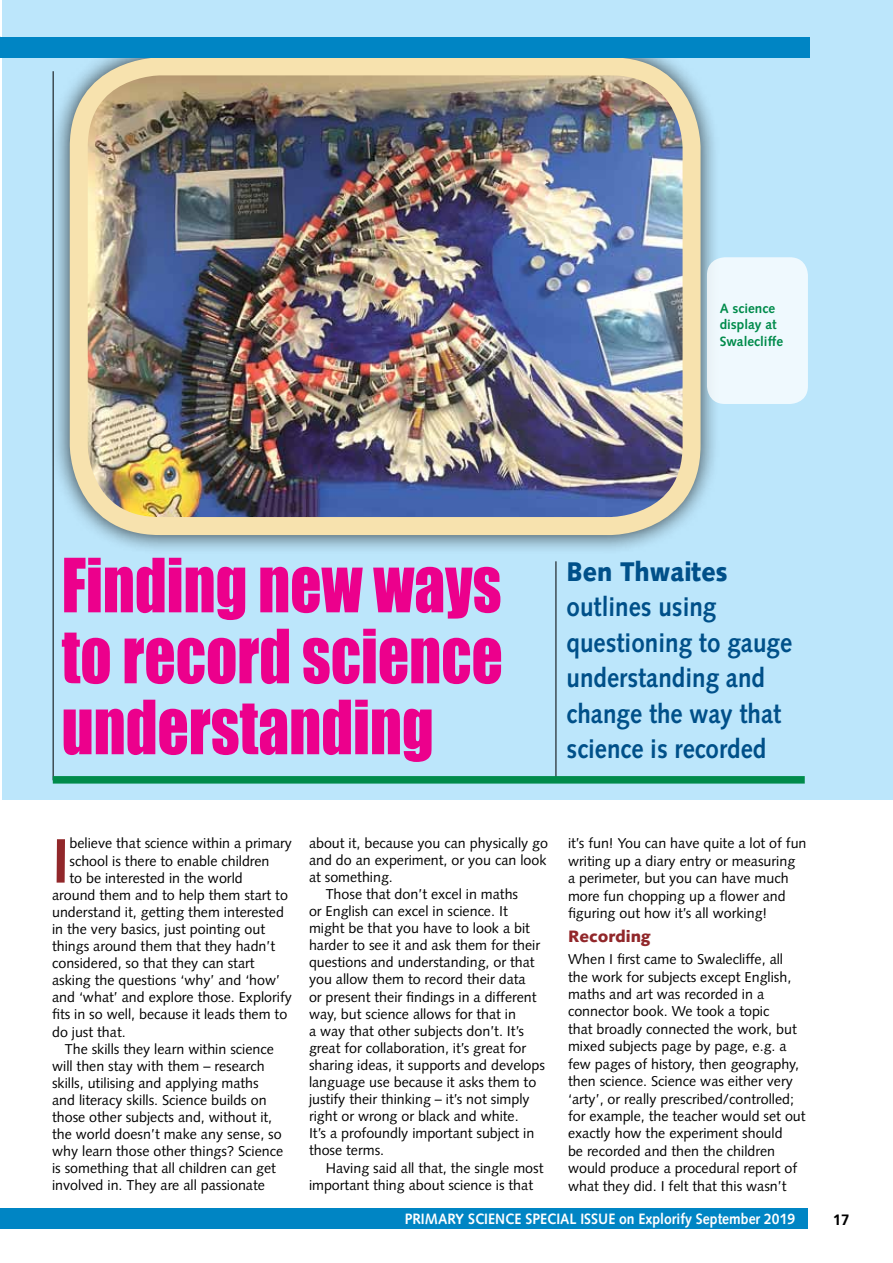
<style>
.page{position:relative;width:893px;height:1263px;background:#fff}
.page>*{position:absolute;margin:0;border:0;box-sizing:border-box;transform-origin:0 0}
.t1{font:69px/70.9px "Impact";color:#ec008c;text-align:justify;scale:.89 1}
.t2{font:700 62.7px "Syntax";color:#91272a}
.t3{font:700 27px/35.4px "Syntax";color:#005089;scale:.9 1}
.t4{font:900 27px "Syntax";color:#005089;scale:.9 1}
.t5{font:900 16.5px "Syntax";color:#91272a}
.t6{font:700 15px "Syntax";color:#fff;scale:.93 1}
.t7{font:700 15px "Frutiger";color:#000}
.t8{font:14.25px/17.4px "Syntax";color:#000}
.t9{font:700 13.5px/16.2px "Syntax";color:#008b4b}
</style>
<div class="page">
<div style="left:0;top:1208px;width:808px;height:21px;background:#0085c4"></div>
<div style="left:2px;top:0;width:891px;height:799px;background:#bce6fb"></div>
<div style="left:49px;top:37px;width:670px;height:517px;background:#000;opacity:.75"></div>
<img style="left:79px;top:66px;width:613px;height:460px">
<div style="left:70px;top:57px;width:631px;height:478px;border:18px solid #f7e2ae;border-radius:81px"></div>
<div style="left:0;top:37px;width:810px;height:20px;background:#0085c4"></div>
<div style="left:707px;top:257px;width:101px;height:147px;background:#eff9fe;border-radius:18px"></div>
<hr style="left:53px;top:71px;width:1px;height:709px;background:#000">
<hr style="left:556px;top:561px;width:1px;height:218px;background:#000">
<div style="left:53px;top:776px;width:752px;height:7px;background:#008b4b"></div>
<p class="t9" style="left:720px;top:301px;width:65px">A science display at<br>Swalecliffe</p>
<h1 class="t1" style="left:62px;top:548px;width:497px">Finding new ways to record science understanding</h1>
<h3 class="t4" style="left:567px;top:555px;width:180px">Ben Thwaites</h3>
<h3 class="t3" style="left:567px;top:589px;width:252px">outlines using questioning to gauge understanding and change the way that science is recorded</h3>
<h2 class="t2" style="left:52px;top:825px;width:19px">I</h2>
<p class="t8" style="left:70px;top:835px;width:224px">believe that science within a primary</p>
<p class="t8" style="left:70px;top:852px;width:202px">school is there to enable children</p>
<p class="t8" style="left:70px;top:869px;width:175px">to be interested in the world</p>
<p class="t8" style="left:52px;top:886px;width:237px">around them and to help them start to</p>
<p class="t8" style="left:52px;top:903px;width:233px">understand it, getting them interested</p>
<p class="t8" style="left:52px;top:920px;width:215px">in the very basics, just pointing out</p>
<p class="t8" style="left:52px;top:937px;width:225px">things around them that they hadn’t</p>
<p class="t8" style="left:52px;top:954px;width:204px">considered, so that they can start</p>
<p class="t8" style="left:52px;top:972px;width:230px">asking the questions ‘why’ and ‘how’</p>
<p class="t8" style="left:52px;top:989px;width:241px">and ‘what’ and explore those. Explorify</p>
<p class="t8" style="left:52px;top:1006px;width:237px">fits in so well, because it leads them to</p>
<p class="t8" style="left:52px;top:1023px;width:75px">do just that.</p>
<p class="t8" style="left:65px;top:1040px;width:211px">The skills they learn within science</p>
<p class="t8" style="left:52px;top:1057px;width:214px">will then stay with them – research</p>
<p class="t8" style="left:52px;top:1074px;width:208px">skills, utilising and applying maths</p>
<p class="t8" style="left:52px;top:1091px;width:216px">and literacy skills. Science builds on</p>
<p class="t8" style="left:52px;top:1108px;width:222px">those other subjects and, without it,</p>
<p class="t8" style="left:52px;top:1125px;width:231px">the world doesn’t make any sense, so</p>
<p class="t8" style="left:52px;top:1143px;width:233px">why learn those other things? Science</p>
<p class="t8" style="left:52px;top:1160px;width:225px">is something that all children can get</p>
<p class="t8" style="left:52px;top:1177px;width:214px">involved in. They are all passionate</p>
<p class="t8" style="left:309px;top:834px;width:241px">about it, because you can physically go</p>
<p class="t8" style="left:309px;top:851px;width:239px">and do an experiment, or you can look</p>
<p class="t8" style="left:309px;top:868px;width:85px">at something.</p>
<p class="t8" style="left:326px;top:885px;width:194px">Those that don’t excel in maths</p>
<p class="t8" style="left:309px;top:902px;width:200px">or English can excel in science. It</p>
<p class="t8" style="left:309px;top:919px;width:222px">might be that you have to look a bit</p>
<p class="t8" style="left:309px;top:936px;width:233px">harder to see it and ask them for their</p>
<p class="t8" style="left:309px;top:954px;width:227px">questions and understanding, or that</p>
<p class="t8" style="left:309px;top:971px;width:218px">you allow them to record their data</p>
<p class="t8" style="left:309px;top:988px;width:229px">or present their findings in a different</p>
<p class="t8" style="left:309px;top:1005px;width:208px">way, but science allows for that in</p>
<p class="t8" style="left:309px;top:1022px;width:217px">a way that other subjects don’t. It’s</p>
<p class="t8" style="left:309px;top:1039px;width:219px">great for collaboration, it’s great for</p>
<p class="t8" style="left:309px;top:1056px;width:237px">sharing ideas, it supports and develops</p>
<p class="t8" style="left:309px;top:1073px;width:229px">language use because it asks them to</p>
<p class="t8" style="left:309px;top:1090px;width:222px">justify their thinking – it’s not simply</p>
<p class="t8" style="left:309px;top:1107px;width:211px">right or wrong or black and white.</p>
<p class="t8" style="left:309px;top:1125px;width:227px">It’s a profoundly important subject in</p>
<p class="t8" style="left:309px;top:1142px;width:77px">those terms.</p>
<p class="t8" style="left:326px;top:1159px;width:219px">Having said all that, the single most</p>
<p class="t8" style="left:309px;top:1176px;width:226px">important thing about science is that</p>
<p class="t8" style="left:568px;top:835px;width:240px">it’s fun! You can have quite a lot of fun writing up a diary entry or measuring<br>a perimeter, but you can have much more fun chopping up a flower and figuring out how it’s all working!</p>
<p class="t5" style="left:568px;top:927px;width:84px">Recording</p>
<p class="t8" style="left:568px;top:950px;width:239px">When I first came to Swalecliffe, all the work for subjects except English, maths and art was recorded in a connector book. We took a topic<br>that broadly connected the work, but mixed subjects page by page, e.g. a few pages of history, then geography, then science. Science was either very ‘arty’, or really prescribed/controlled; for example, the teacher would set out exactly how the experiment should<br>be recorded and then the children would produce a procedural report of what they did. I felt that this wasn’t</p>
<p class="t6" style="left:405px;top:1210px;width:146px">PRIMARY SCIENCE Special</p>
<p class="t6" style="left:580px;top:1210px;width:232px">issue on Explorify September 2019</p>
<p class="t7" style="left:833px;top:1211px;width:18px">17</p>
</div>
